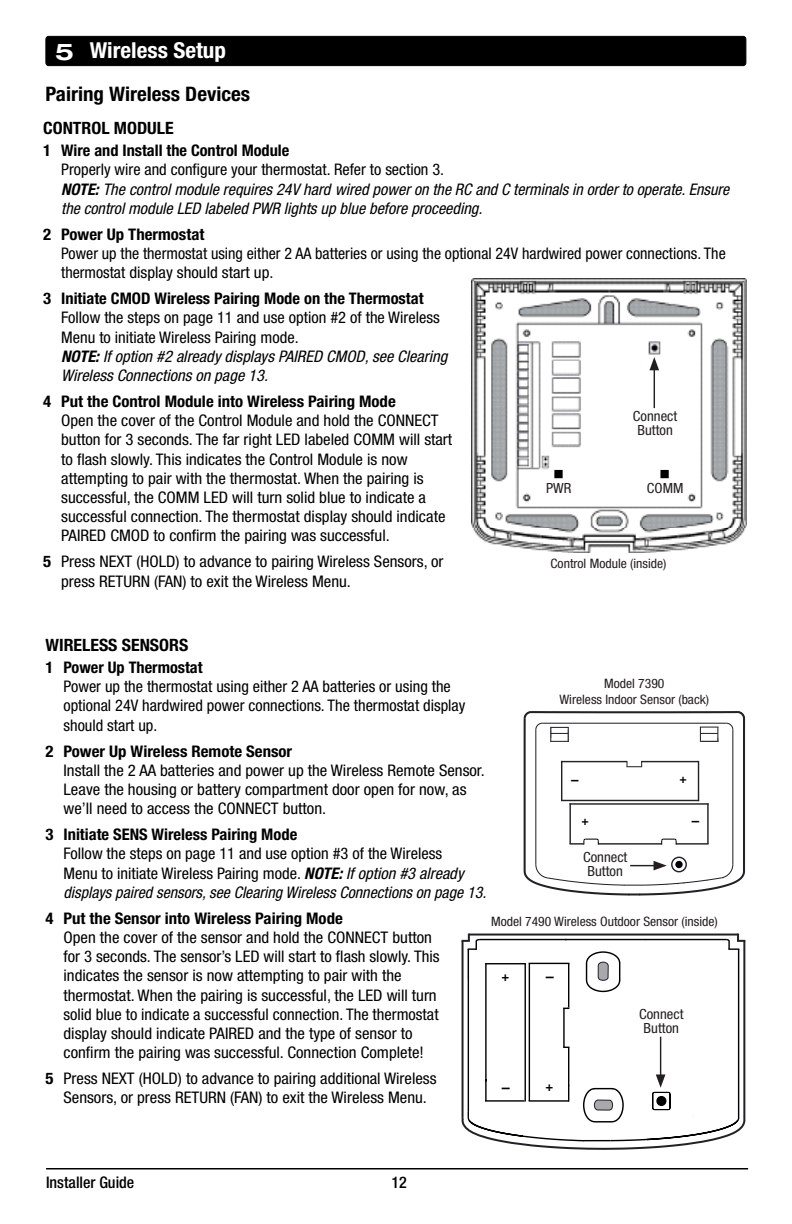
<style>
.page{position:relative;width:792px;height:1224px;background:#fff}
.page>*{position:absolute;margin:0;border:0;box-sizing:border-box;transform-origin:0 0}
.t1{font:700 condensed 22px "Helvetica Neue LT Std";color:#fff;scale:1.05 1}
.t2{font:700 condensed 20px "Helvetica Neue LT Std";color:#000;scale:1.05 1}
.t3{font:700 condensed 17px "Helvetica Neue LT Std";color:#000;scale:1.05 1}
.t4{font:condensed 16px/19.2px "Helvetica Neue LT Std";color:#000;scale:1.05 1}
.t5{font:condensed 16px/19.2px "Helvetica Neue LT Std";color:#000}
.t6{font:700 condensed 16px "Helvetica Neue LT Std";color:#000;scale:1.05 1}
.t7{font:italic condensed 16px/19.2px "Helvetica Neue LT Std";color:#000}
.t8{font:500 condensed 16px "Helvetica Neue LT Std";color:#000}
.t9{font:condensed 14px/14px "Helvetica Neue LT Std";color:#231f20;text-align:center;scale:1.05 1}
.t10{font:condensed 13px/15.6px "Helvetica Neue LT Std";color:#231f20;text-align:center;scale:1.05 1}
.t11{font:700 13px "Helvetica Neue LT Std";color:#000}
.t12{font:700 13px "Helvetica Neue LT Std";color:#000;scale:2.01 1}
.t13{font:700 12.2px "Helvetica Neue LT Std";color:#000}
.t14{font:700 12.2px "Helvetica Neue LT Std";color:#000;scale:2.01 1}
.s1{font-stretch:expanded;font-size:23px}
.s2{font-style:normal}
.s3{font-weight:700}
.s4{font-weight:700;font-style:italic}
.s5{font-style:italic}
</style>
<div class="page">
<hr style="left:46px;top:1168px;width:702px;height:2px;background:#000">
<div style="left:46px;top:36px;width:700px;height:30px;background:#000;border-radius:3px"></div>
<div style="left:46px;top:36px;width:700px;height:30px;border:1px solid #000;border-radius:3px"></div>
<img style="left:472px;top:278px;width:274px;height:275px">
<hr style="left:654px;top:367px;width:1px;height:41px;background:#231f20">
<svg style="left:649px;top:357px;width:10px;height:13px"></svg>
<div style="left:555px;top:471px;width:7px;height:6px;background:#000"></div>
<div style="left:554px;top:470px;width:9px;height:8px;border:2px solid #000"></div>
<div style="left:661px;top:471px;width:7px;height:6px;background:#000"></div>
<div style="left:660px;top:470px;width:9px;height:8px;border:2px solid #000"></div>
<hr style="left:462px;top:941px;width:2px;height:177px;background:#222226">
<svg style="left:462px;top:934px;width:8px;height:16px"></svg>
<hr style="left:469px;top:934px;width:269px;height:2px;background:#222226">
<hr style="left:743px;top:941px;width:2px;height:179px;background:#222226">
<svg style="left:467px;top:938px;width:273px;height:136px"></svg>
<svg style="left:728px;top:934px;width:17px;height:16px"></svg>
<svg style="left:585px;top:935px;width:36px;height:58px"></svg>
<svg style="left:563px;top:1007px;width:6px;height:2px"></svg>
<svg style="left:524px;top:712px;width:221px;height:184px"></svg>
<hr style="left:660px;top:1037px;width:1px;height:41px;background:#231f20">
<svg style="left:462px;top:1074px;width:283px;height:76px"></svg>
<h1 class="t1" style="left:55px;top:37px;width:164px"><span class="s1">5</span> Wireless Setup</h1>
<p class="t2" style="left:46px;top:81px;width:196px">Pairing Wireless Devices</p>
<p class="t3" style="left:43px;top:118px;width:126px">CONTROL MODULE</p>
<p class="t6" style="left:43px;top:141px;width:236px">1 Wire and Install the Control Module</p>
<p class="t7" style="left:61px;top:161px;width:670px"><span class="s2">Properly wire and configure your thermostat. Refer to section 3.<br></span><span class="s3">NOTE:</span> The control module requires 24V hard wired power on the RC and C terminals in order to operate. Ensure the control module LED labeled PWR lights up blue before proceeding.</p>
<p class="t6" style="left:43px;top:225px;width:155px">2 Power Up Thermostat</p>
<p class="t5" style="left:61px;top:244px;width:666px">Power up the thermostat using either 2 AA batteries or using the optional 24V hardwired power connections. The thermostat display should start up.</p>
<p class="t6" style="left:43px;top:289px;width:364px">3 Initiate CMOD Wireless Pairing Mode on the Thermostat</p>
<p class="t5" style="left:61px;top:308px;width:388px">Follow the steps on page 11 and use option #2 of the Wireless Menu to initiate Wireless Pairing mode.<br><span class="s4">NOTE:</span> <span class="s5">If option #2 already displays PAIRED CMOD, see Clearing Wireless Connections on page 13.</span></p>
<p class="t6" style="left:43px;top:392px;width:337px">4 Put the Control Module into Wireless Pairing Mode</p>
<p class="t4" style="left:61px;top:411px;width:374px">Open the cover of the Control Module and hold the CONNECT button for 3 seconds. The far right LED labeled COMM will start to flash slowly. This indicates the Control Module is now attempting to pair with the thermostat. When the pairing is successful, the COMM LED will turn solid blue to indicate a successful connection. The thermostat display should indicate PAIRED CMOD to confirm the pairing was successful.</p>
<p class="t4" style="left:61px;top:552px;width:366px;text-indent:-18px"><span class="s3">5</span> Press NEXT (HOLD) to advance to pairing Wireless Sensors, or press RETURN (FAN) to exit the Wireless Menu.</p>
<p class="t9" style="left:633px;top:409px;width:44px">Connect<br>Button</p>
<p class="t9" style="left:546px;top:481px;width:26px">PWR</p>
<p class="t9" style="left:647px;top:480px;width:36px">COMM</p>
<p class="t10" style="left:551px;top:556px;width:112px">Control Module (inside)</p>
<p class="t3" style="left:46px;top:635px;width:138px">WIRELESS SENSORS</p>
<p class="t6" style="left:46px;top:658px;width:151px">1 Power Up Thermostat</p>
<p class="t5" style="left:64px;top:677px;width:403px">Power up the thermostat using either 2 AA batteries or using the optional 24V hardwired power connections. The thermostat display should start up.</p>
<p class="t6" style="left:46px;top:741px;width:236px">2 Power Up Wireless Remote Sensor</p>
<p class="t4" style="left:64px;top:760px;width:403px">Install the 2 AA batteries and power up the Wireless Remote Sensor.<br>Leave the housing or battery compartment door open for now, as we’ll need to access the CONNECT button.</p>
<p class="t6" style="left:46px;top:825px;width:241px">3 Initiate SENS Wireless Pairing Mode</p>
<p class="t5" style="left:64px;top:844px;width:424px">Follow the steps on page 11 and use option #3 of the Wireless<br>Menu to initiate Wireless Pairing mode. <span class="s4">NOTE:</span> <span class="s5">If option #3 already displays paired sensors, see Clearing Wireless Connections on page 13.</span></p>
<p class="t6" style="left:46px;top:908px;width:285px">4 Put the Sensor into Wireless Pairing Mode</p>
<p class="t4" style="left:64px;top:928px;width:360px">Open the cover of the sensor and hold the CONNECT button for 3 seconds. The sensor’s LED will start to flash slowly. This indicates the sensor is now attempting to pair with the thermostat. When the pairing is successful, the LED will turn solid blue to indicate a successful connection. The thermostat display should indicate PAIRED and the type of sensor to confirm the pairing was successful. Connection Complete!</p>
<p class="t4" style="left:46px;top:1069px;width:374px;text-align:center"><span class="s3">5</span> Press NEXT (HOLD) to advance to pairing additional Wireless<br>Sensors, or press RETURN (FAN) to exit the Wireless Menu.</p>
<p class="t10" style="left:559px;top:676px;width:144px">Model 7390<br>Wireless Indoor Sensor (back)</p>
<p class="t14" style="left:570px;top:773px;width:7px">-</p>
<p class="t13" style="left:679px;top:771px;width:9px">+</p>
<p class="t13" style="left:581px;top:813px;width:9px">+</p>
<p class="t14" style="left:690px;top:813px;width:7px">-</p>
<p class="t9" style="left:583px;top:850px;width:44px">Connect<br>Button</p>
<p class="t10" style="left:491px;top:914px;width:218px">Model 7490 Wireless Outdoor Sensor (inside)</p>
<p class="t11" style="left:502px;top:968px;width:9px">+</p>
<p class="t12" style="left:545px;top:968px;width:7px">-</p>
<p class="t9" style="left:639px;top:1007px;width:44px">Connect<br>Button</p>
<p class="t12" style="left:501px;top:1079px;width:7px">-</p>
<p class="t11" style="left:546px;top:1079px;width:9px">+</p>
<p class="t8" style="left:46px;top:1173px;width:90px">Installer Guide</p>
<p class="t8" style="left:392px;top:1173px;width:17px">12</p>
</div>
